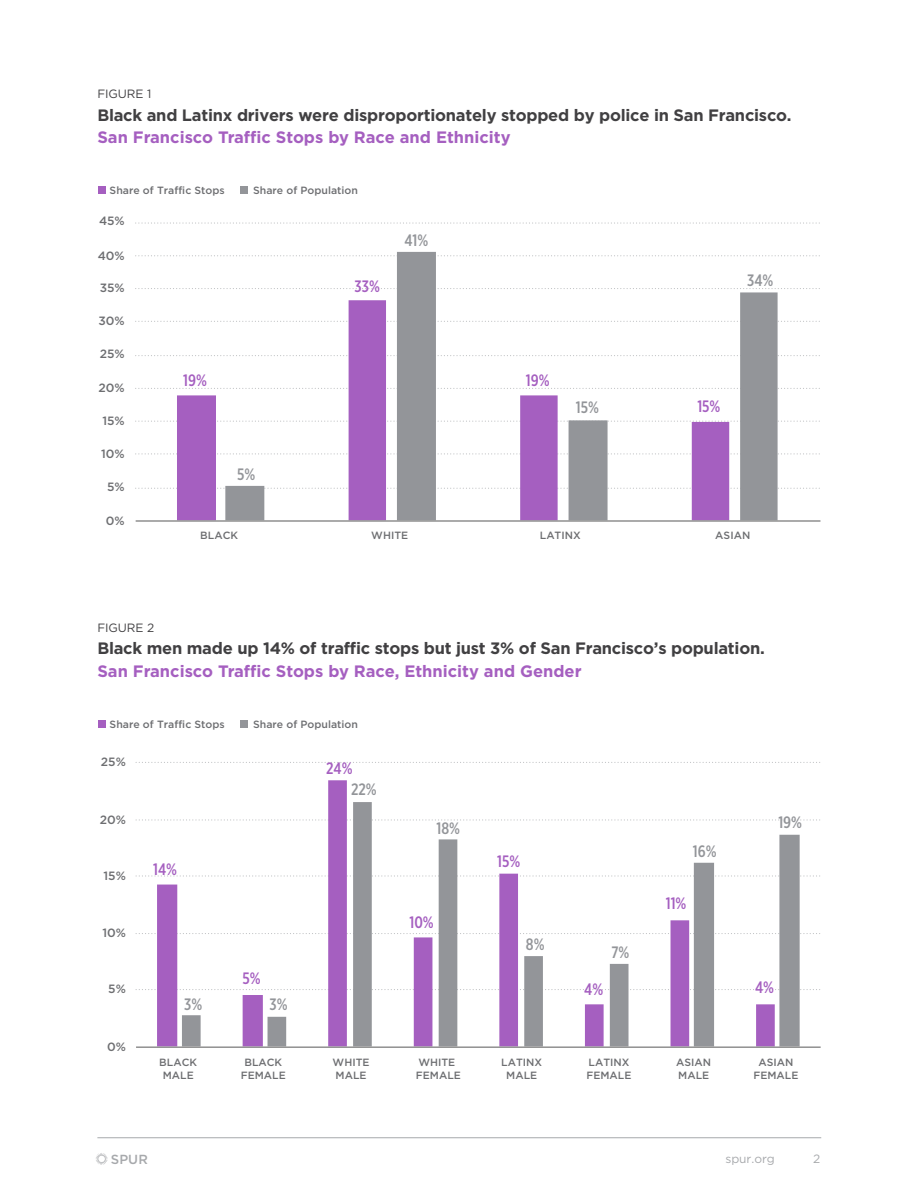
<style>
.page{position:relative;width:918px;height:1188px;background:#fff}
.page>*{position:absolute;margin:0;border:0;box-sizing:border-box;transform-origin:0 0}
.t1{font:700 16.5px "Gotham";letter-spacing:-.015em;color:#414042}
.t2{font:700 16.5px "Gotham";color:#a55fc0}
.t3{font:500 16.5px "Gotham X Narrow";color:#a55fc0}
.t4{font:500 16.5px "Gotham X Narrow";color:#939599}
.t5{font:500 13.2px "Gotham";color:#a7a9ac}
.t6{font:500 12px "Gotham";color:#6d6e71}
.t7{font:12px "Gotham";letter-spacing:-.005em;color:#414042}
.t8{font:12px "Gotham";color:#a7a9ac}
.t9{font:500 10.5px/12.6px "Gotham";color:#6d6e71;text-align:center}
</style>
<div class="page">
<hr style="left:97px;top:1137px;width:724px;height:1px;background:#a7a9ac">
<svg style="left:96px;top:1153px;width:12px;height:12px"></svg>
<div style="left:98px;top:186px;width:8px;height:8px;background:#a55fc0"></div>
<div style="left:240px;top:186px;width:8px;height:8px;background:#939599"></div>
<svg style="left:136px;top:488px;width:684px;height:1px"></svg>
<svg style="left:138px;top:453px;width:682px;height:1px"></svg>
<svg style="left:138px;top:421px;width:682px;height:1px"></svg>
<svg style="left:136px;top:388px;width:684px;height:1px"></svg>
<svg style="left:136px;top:355px;width:684px;height:1px"></svg>
<svg style="left:136px;top:321px;width:684px;height:1px"></svg>
<svg style="left:136px;top:288px;width:684px;height:1px"></svg>
<svg style="left:136px;top:255px;width:684px;height:1px"></svg>
<svg style="left:138px;top:222px;width:682px;height:2px"></svg>
<svg style="left:177px;top:321px;width:48px;height:199px;fill:#a55fc0"></svg>
<svg style="left:225px;top:252px;width:553px;height:268px"></svg>
<hr style="left:136px;top:521px;width:684px;height:1px;background:#585858">
<div style="left:98px;top:720px;width:8px;height:7px;background:#a55fc0"></div>
<div style="left:240px;top:720px;width:8px;height:7px;background:#939599"></div>
<svg style="left:136px;top:989px;width:684px;height:1px"></svg>
<svg style="left:136px;top:933px;width:684px;height:1px"></svg>
<svg style="left:136px;top:875px;width:684px;height:2px"></svg>
<svg style="left:136px;top:819px;width:684px;height:2px"></svg>
<svg style="left:136px;top:762px;width:684px;height:1px"></svg>
<svg style="left:157px;top:780px;width:190px;height:266px"></svg>
<svg style="left:182px;top:802px;width:618px;height:244px"></svg>
<hr style="left:136px;top:1047px;width:685px;height:1px;background:#585858">
<p class="t7" style="left:97px;top:87px;width:55px">FIGURE 1</p>
<h1 class="t1" style="left:97px;top:105px;width:696px">Black and Latinx drivers were disproportionately stopped by police in San Francisco.</h1>
<h1 class="t2" style="left:97px;top:128px;width:415px">San Francisco Traffic Stops by Race and Ethnicity</h1>
<p class="t9" style="left:110px;top:184px;width:117px">Share of Traffic Stops</p>
<p class="t9" style="left:253px;top:184px;width:106px">Share of Population</p>
<p class="t6" style="left:99px;top:214px;width:27px">45%</p>
<p class="t6" style="left:98px;top:249px;width:29px">40%</p>
<p class="t6" style="left:100px;top:281px;width:27px">35%</p>
<p class="t6" style="left:99px;top:314px;width:28px">30%</p>
<p class="t6" style="left:100px;top:347px;width:27px">25%</p>
<p class="t6" style="left:99px;top:381px;width:28px">20%</p>
<p class="t6" style="left:102px;top:414px;width:24px">15%</p>
<p class="t6" style="left:101px;top:447px;width:25px">10%</p>
<p class="t6" style="left:107px;top:480px;width:19px">5%</p>
<p class="t6" style="left:106px;top:514px;width:20px">0%</p>
<h1 class="t3" style="left:183px;top:370px;width:25px">19%</h1>
<h1 class="t4" style="left:237px;top:464px;width:20px">5%</h1>
<h1 class="t3" style="left:355px;top:276px;width:27px">33%</h1>
<h1 class="t4" style="left:405px;top:230px;width:25px">41%</h1>
<h1 class="t3" style="left:526px;top:370px;width:25px">19%</h1>
<h1 class="t4" style="left:576px;top:397px;width:25px">15%</h1>
<h1 class="t4" style="left:747px;top:271px;width:28px">34%</h1>
<h1 class="t3" style="left:697px;top:396px;width:25px">15%</h1>
<p class="t9" style="left:200px;top:529px;width:39px">BLACK</p>
<p class="t9" style="left:371px;top:529px;width:38px">WHITE</p>
<p class="t9" style="left:540px;top:529px;width:42px">LATINX</p>
<p class="t9" style="left:715px;top:529px;width:37px">ASIAN</p>
<p class="t7" style="left:97px;top:621px;width:58px">FIGURE 2</p>
<h1 class="t1" style="left:97px;top:639px;width:669px">Black men made up 14% of traffic stops but just 3% of San Francisco’s population.</h1>
<h1 class="t2" style="left:97px;top:661px;width:486px">San Francisco Traffic Stops by Race, Ethnicity and Gender</h1>
<p class="t9" style="left:110px;top:717px;width:117px">Share of Traffic Stops</p>
<p class="t9" style="left:253px;top:717px;width:106px">Share of Population</p>
<p class="t6" style="left:101px;top:755px;width:27px">25%</p>
<p class="t6" style="left:100px;top:813px;width:28px">20%</p>
<p class="t6" style="left:104px;top:869px;width:24px">15%</p>
<p class="t6" style="left:102px;top:926px;width:25px">10%</p>
<p class="t6" style="left:108px;top:982px;width:19px">5%</p>
<p class="t6" style="left:107px;top:1040px;width:20px">0%</p>
<h1 class="t3" style="left:326px;top:758px;width:28px">24%</h1>
<h1 class="t3" style="left:153px;top:859px;width:25px">14%</h1>
<h1 class="t3" style="left:242px;top:968px;width:20px">5%</h1>
<h1 class="t4" style="left:184px;top:994px;width:20px">3%</h1>
<h1 class="t4" style="left:270px;top:994px;width:20px">3%</h1>
<h1 class="t4" style="left:351px;top:779px;width:27px">22%</h1>
<h1 class="t4" style="left:437px;top:818px;width:25px">18%</h1>
<h1 class="t3" style="left:409px;top:912px;width:26px">10%</h1>
<h1 class="t3" style="left:497px;top:851px;width:25px">15%</h1>
<h1 class="t4" style="left:526px;top:935px;width:20px">8%</h1>
<h1 class="t4" style="left:611px;top:942px;width:20px">7%</h1>
<h1 class="t3" style="left:584px;top:979px;width:20px">4%</h1>
<h1 class="t4" style="left:693px;top:841px;width:25px">16%</h1>
<h1 class="t3" style="left:666px;top:894px;width:22px">11%</h1>
<h1 class="t4" style="left:778px;top:812px;width:25px">19%</h1>
<h1 class="t3" style="left:755px;top:978px;width:20px">4%</h1>
<p class="t9" style="left:159px;top:1056px;width:39px">BLACK<br>MALE</p>
<p class="t9" style="left:241px;top:1056px;width:46px">BLACK<br>FEMALE</p>
<p class="t9" style="left:333px;top:1056px;width:38px;text-align:left">WHITE<br>MALE</p>
<p class="t9" style="left:416px;top:1056px;width:46px;text-align:left">WHITE<br>FEMALE</p>
<p class="t9" style="left:501px;top:1056px;width:42px">LATINX<br>MALE</p>
<p class="t9" style="left:587px;top:1056px;width:46px;text-align:left">LATINX<br>FEMALE</p>
<p class="t9" style="left:676px;top:1056px;width:37px;text-align:left">ASIAN<br>MALE</p>
<p class="t9" style="left:753px;top:1056px;width:46px">ASIAN<br>FEMALE</p>
<p class="t5" style="left:111px;top:1151px;width:38px">SPUR</p>
<p class="t8" style="left:725px;top:1152px;width:51px">spur.org</p>
<p class="t8" style="left:813px;top:1152px;width:9px">2</p>
</div>
